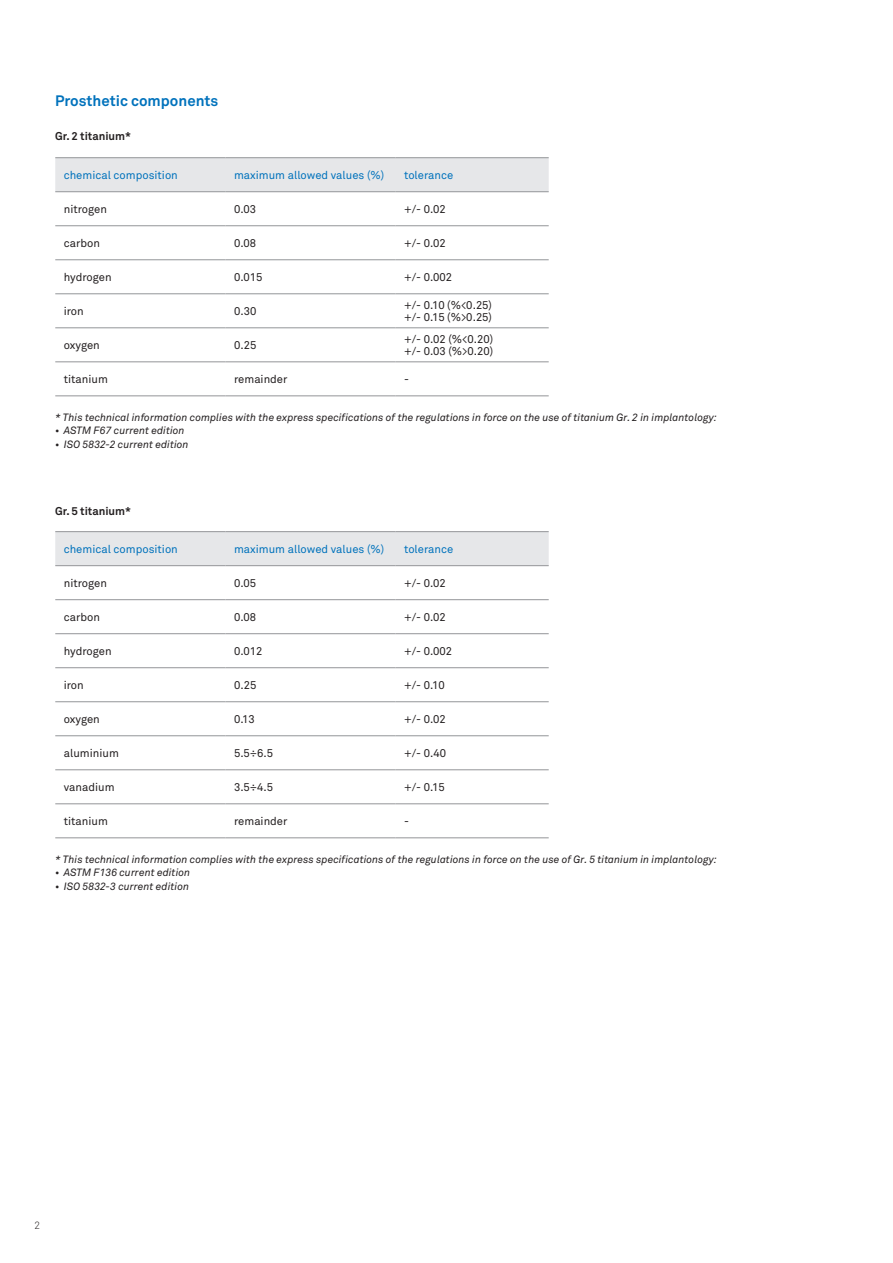
<style>
.page{position:relative;width:893px;height:1263px;background:#fff}
.page>*{position:absolute;margin:0;border:0;box-sizing:border-box;transform-origin:0 0}
.t1{font:700 15px "Akkurat Pro";color:#0072bc}
.t2{font:11.25px/12px "Akkurat Pro";color:#231f20}
.t3{font:11.25px "Akkurat Pro";color:#0072bc}
.t4{font:700 11.25px "Akkurat Pro";color:#231f20}
.t5{font:italic 10.5px "Akkurat Pro";color:#231f20}
.t6{font:10.5px "Akkurat Light Pro";color:#231f20}
</style>
<div class="page">
<div style="left:55px;top:158px;width:494px;height:33px;background:#e6e7e9"></div>
<hr style="left:55px;top:225px;width:171px;height:1px;background:#939598">
<hr style="left:226px;top:225px;width:170px;height:1px;background:#939598">
<hr style="left:396px;top:225px;width:153px;height:1px;background:#939598">
<hr style="left:55px;top:259px;width:171px;height:1px;background:#939598">
<hr style="left:226px;top:259px;width:170px;height:1px;background:#939598">
<hr style="left:396px;top:259px;width:153px;height:1px;background:#939598">
<hr style="left:55px;top:294px;width:171px;height:1px;background:#939598">
<hr style="left:226px;top:294px;width:170px;height:1px;background:#939598">
<hr style="left:396px;top:294px;width:153px;height:1px;background:#939598">
<hr style="left:55px;top:328px;width:171px;height:1px;background:#939598">
<hr style="left:226px;top:328px;width:170px;height:1px;background:#939598">
<hr style="left:396px;top:328px;width:153px;height:1px;background:#939598">
<hr style="left:55px;top:362px;width:171px;height:1px;background:#939598">
<hr style="left:226px;top:362px;width:170px;height:1px;background:#939598">
<hr style="left:396px;top:362px;width:153px;height:1px;background:#939598">
<hr style="left:55px;top:157px;width:171px;height:1px;background:#939598">
<hr style="left:226px;top:157px;width:170px;height:1px;background:#939598">
<hr style="left:396px;top:157px;width:153px;height:1px;background:#939598">
<hr style="left:226px;top:191px;width:170px;height:1px;background:#939598">
<hr style="left:396px;top:191px;width:153px;height:1px;background:#939598">
<hr style="left:226px;top:396px;width:170px;height:1px;background:#939598">
<hr style="left:396px;top:396px;width:153px;height:1px;background:#939598">
<hr style="left:55px;top:191px;width:171px;height:1px;background:#939598">
<hr style="left:55px;top:396px;width:171px;height:1px;background:#939598">
<div style="left:55px;top:532px;width:494px;height:33px;background:#e6e7e9"></div>
<hr style="left:55px;top:599px;width:171px;height:1px;background:#939598">
<hr style="left:226px;top:599px;width:170px;height:1px;background:#939598">
<hr style="left:396px;top:599px;width:153px;height:1px;background:#939598">
<hr style="left:55px;top:633px;width:171px;height:1px;background:#939598">
<hr style="left:226px;top:633px;width:170px;height:1px;background:#939598">
<hr style="left:396px;top:633px;width:153px;height:1px;background:#939598">
<hr style="left:55px;top:667px;width:171px;height:1px;background:#939598">
<hr style="left:226px;top:667px;width:170px;height:1px;background:#939598">
<hr style="left:396px;top:667px;width:153px;height:1px;background:#939598">
<hr style="left:55px;top:701px;width:171px;height:1px;background:#939598">
<hr style="left:226px;top:701px;width:170px;height:1px;background:#939598">
<hr style="left:396px;top:701px;width:153px;height:1px;background:#939598">
<hr style="left:55px;top:735px;width:171px;height:1px;background:#939598">
<hr style="left:226px;top:735px;width:170px;height:1px;background:#939598">
<hr style="left:396px;top:735px;width:153px;height:1px;background:#939598">
<hr style="left:55px;top:769px;width:171px;height:1px;background:#939598">
<hr style="left:226px;top:769px;width:170px;height:1px;background:#939598">
<hr style="left:396px;top:769px;width:153px;height:1px;background:#939598">
<hr style="left:55px;top:803px;width:171px;height:1px;background:#939598">
<hr style="left:226px;top:803px;width:170px;height:1px;background:#939598">
<hr style="left:396px;top:803px;width:153px;height:1px;background:#939598">
<hr style="left:55px;top:531px;width:171px;height:1px;background:#939598">
<hr style="left:226px;top:531px;width:170px;height:1px;background:#939598">
<hr style="left:396px;top:531px;width:153px;height:1px;background:#939598">
<hr style="left:226px;top:565px;width:170px;height:1px;background:#939598">
<hr style="left:396px;top:565px;width:153px;height:1px;background:#939598">
<hr style="left:226px;top:837px;width:170px;height:1px;background:#939598">
<hr style="left:396px;top:837px;width:153px;height:1px;background:#939598">
<hr style="left:55px;top:565px;width:171px;height:1px;background:#939598">
<hr style="left:55px;top:837px;width:171px;height:1px;background:#939598">
<h1 class="t1" style="left:55px;top:92px;width:165px">Prosthetic components</h1>
<p class="t4" style="left:55px;top:129px;width:77px">Gr. 2 titanium*</p>
<p class="t3" style="left:64px;top:169px;width:116px">chemical composition</p>
<p class="t3" style="left:234px;top:169px;width:152px">maximum allowed values (%)</p>
<p class="t3" style="left:404px;top:169px;width:51px">tolerance</p>
<p class="t2" style="left:64px;top:204px;width:45px">nitrogen</p>
<p class="t2" style="left:234px;top:204px;width:24px">0.03</p>
<p class="t2" style="left:404px;top:204px;width:43px">+/- 0.02</p>
<p class="t2" style="left:64px;top:238px;width:38px">carbon</p>
<p class="t2" style="left:234px;top:238px;width:24px">0.08</p>
<p class="t2" style="left:404px;top:238px;width:43px">+/- 0.02</p>
<p class="t2" style="left:64px;top:272px;width:49px">hydrogen</p>
<p class="t2" style="left:234px;top:272px;width:30px">0.015</p>
<p class="t2" style="left:404px;top:272px;width:50px">+/- 0.002</p>
<p class="t2" style="left:64px;top:306px;width:22px">iron</p>
<p class="t2" style="left:234px;top:306px;width:24px">0.30</p>
<p class="t2" style="left:404px;top:300px;width:89px">+/- 0.10 (%&lt;0.25) +/- 0.15 (%&gt;0.25)</p>
<p class="t2" style="left:64px;top:340px;width:38px">oxygen</p>
<p class="t2" style="left:234px;top:340px;width:24px">0.25</p>
<p class="t2" style="left:404px;top:334px;width:91px">+/- 0.02 (%&lt;0.20) +/- 0.03 (%&gt;0.20)</p>
<p class="t2" style="left:64px;top:374px;width:46px">titanium</p>
<p class="t2" style="left:234px;top:374px;width:55px">remainder</p>
<p class="t2" style="left:404px;top:374px;width:6px">-</p>
<p class="t5" style="left:55px;top:411px;width:663px">* This technical information complies with the express specifications of the regulations in force on the use of titanium Gr. 2 in implantology:</p>
<p class="t5" style="left:55px;top:424px;width:131px">• ASTM F67 current edition</p>
<p class="t5" style="left:55px;top:438px;width:135px">• ISO 5832-2 current edition</p>
<p class="t4" style="left:55px;top:504px;width:77px">Gr. 5 titanium*</p>
<p class="t3" style="left:64px;top:543px;width:116px">chemical composition</p>
<p class="t3" style="left:234px;top:543px;width:152px">maximum allowed values (%)</p>
<p class="t3" style="left:404px;top:543px;width:51px">tolerance</p>
<p class="t2" style="left:64px;top:577px;width:45px">nitrogen</p>
<p class="t2" style="left:234px;top:577px;width:24px">0.05</p>
<p class="t2" style="left:404px;top:577px;width:43px">+/- 0.02</p>
<p class="t2" style="left:64px;top:611px;width:38px">carbon</p>
<p class="t2" style="left:234px;top:611px;width:24px">0.08</p>
<p class="t2" style="left:404px;top:611px;width:43px">+/- 0.02</p>
<p class="t2" style="left:64px;top:645px;width:49px">hydrogen</p>
<p class="t2" style="left:234px;top:645px;width:30px">0.012</p>
<p class="t2" style="left:404px;top:645px;width:50px">+/- 0.002</p>
<p class="t2" style="left:64px;top:679px;width:22px">iron</p>
<p class="t2" style="left:234px;top:679px;width:24px">0.25</p>
<p class="t2" style="left:404px;top:679px;width:42px">+/- 0.10</p>
<p class="t2" style="left:64px;top:713px;width:38px">oxygen</p>
<p class="t2" style="left:234px;top:713px;width:22px">0.13</p>
<p class="t2" style="left:404px;top:713px;width:43px">+/- 0.02</p>
<p class="t2" style="left:64px;top:748px;width:57px">aluminium</p>
<p class="t2" style="left:234px;top:748px;width:41px">5.5÷6.5</p>
<p class="t2" style="left:404px;top:748px;width:43px">+/- 0.40</p>
<p class="t2" style="left:64px;top:782px;width:52px">vanadium</p>
<p class="t2" style="left:234px;top:782px;width:41px">3.5÷4.5</p>
<p class="t2" style="left:404px;top:782px;width:42px">+/- 0.15</p>
<p class="t2" style="left:64px;top:816px;width:46px">titanium</p>
<p class="t2" style="left:234px;top:816px;width:55px">remainder</p>
<p class="t2" style="left:404px;top:816px;width:6px">-</p>
<p class="t5" style="left:55px;top:853px;width:663px">* This technical information complies with the express specifications of the regulations in force on the use of Gr. 5 titanium in implantology:</p>
<p class="t5" style="left:55px;top:867px;width:136px">• ASTM F136 current edition</p>
<p class="t5" style="left:55px;top:880px;width:135px">• ISO 5832-3 current edition</p>
<p class="t6" style="left:34px;top:1219px;width:7px">2</p>
</div>
